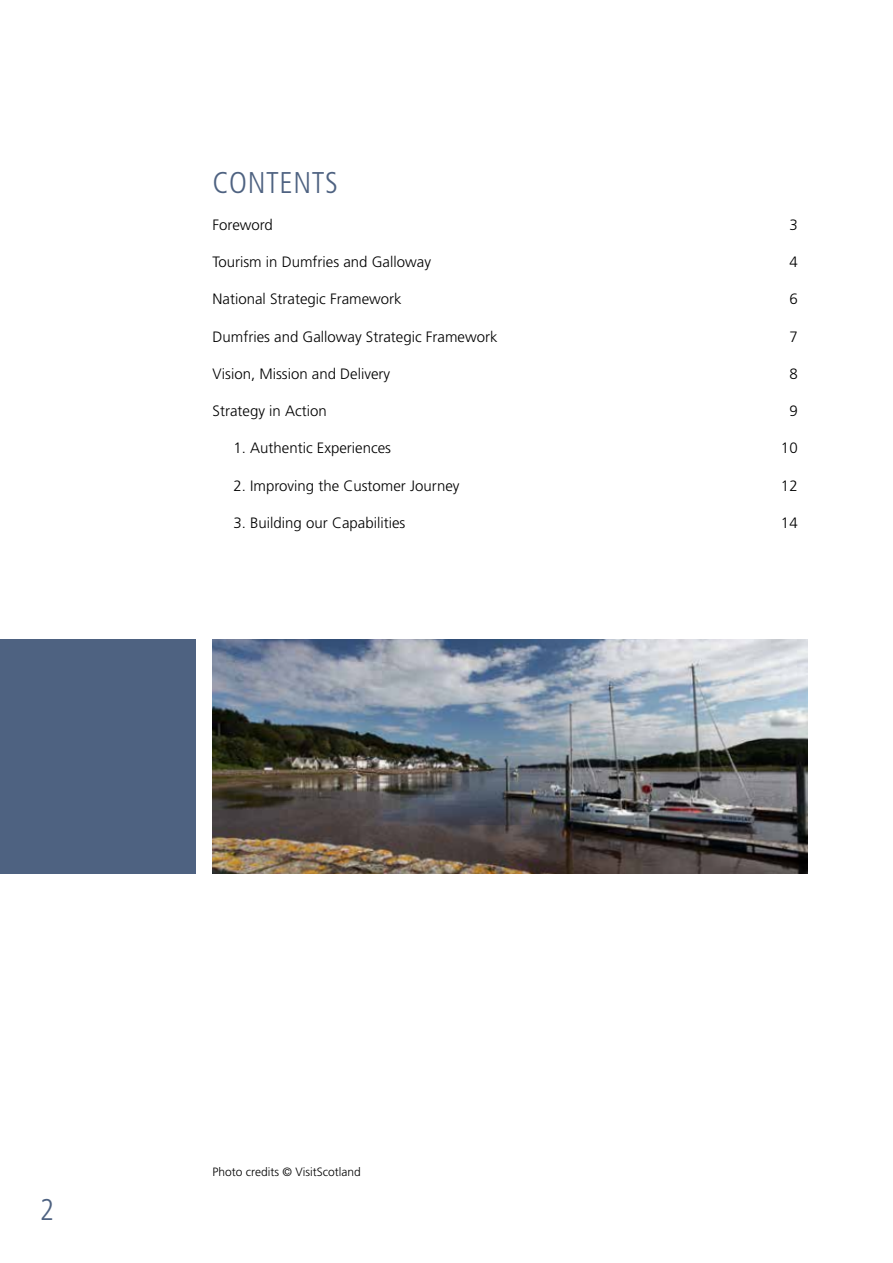
<style>
.page{position:relative;width:893px;height:1263px;background:#fff}
.page>*{position:absolute;margin:0;border:0;box-sizing:border-box;transform-origin:0 0}
.t1{font:300 condensed 30px "Frutiger";letter-spacing:.02em;color:#4e6281}
.t2{font:300 15px "Frutiger";color:#000}
.t3{font:300 12px "Frutiger";color:#000}
</style>
<div class="page">
<img style="left:213px;top:639px;width:595px;height:235px">
<div style="left:0;top:639px;width:195px;height:235px;background:#4e6281"></div>
<h1 class="t1" style="left:213px;top:165px;width:127px">CONTENTS</h1>
<p class="t2" style="left:213px;top:216px;width:62px">Foreword</p>
<p class="t2" style="left:789px;top:216px;width:10px">3</p>
<p class="t2" style="left:213px;top:253px;width:220px">Tourism in Dumfries and Galloway</p>
<p class="t2" style="left:789px;top:253px;width:10px">4</p>
<p class="t2" style="left:213px;top:291px;width:191px">National Strategic Framework</p>
<p class="t2" style="left:789px;top:291px;width:10px">6</p>
<p class="t2" style="left:213px;top:328px;width:286px">Dumfries and Galloway Strategic Framework</p>
<p class="t2" style="left:789px;top:328px;width:10px">7</p>
<p class="t2" style="left:213px;top:365px;width:179px">Vision, Mission and Delivery</p>
<p class="t2" style="left:789px;top:365px;width:10px">8</p>
<p class="t2" style="left:213px;top:402px;width:116px">Strategy in Action</p>
<p class="t2" style="left:789px;top:402px;width:10px">9</p>
<p class="t2" style="left:234px;top:440px;width:159px">1. Authentic Experiences</p>
<p class="t2" style="left:781px;top:440px;width:18px">10</p>
<p class="t2" style="left:234px;top:477px;width:227px">2. Improving the Customer Journey</p>
<p class="t2" style="left:781px;top:477px;width:18px">12</p>
<p class="t2" style="left:234px;top:514px;width:173px">3. Building our Capabilities</p>
<p class="t2" style="left:781px;top:514px;width:18px">14</p>
<h1 class="t1" style="left:40px;top:1192px;width:16px">2</h1>
<p class="t3" style="left:213px;top:1165px;width:150px">Photo credits © VisitScotland</p>
</div>
